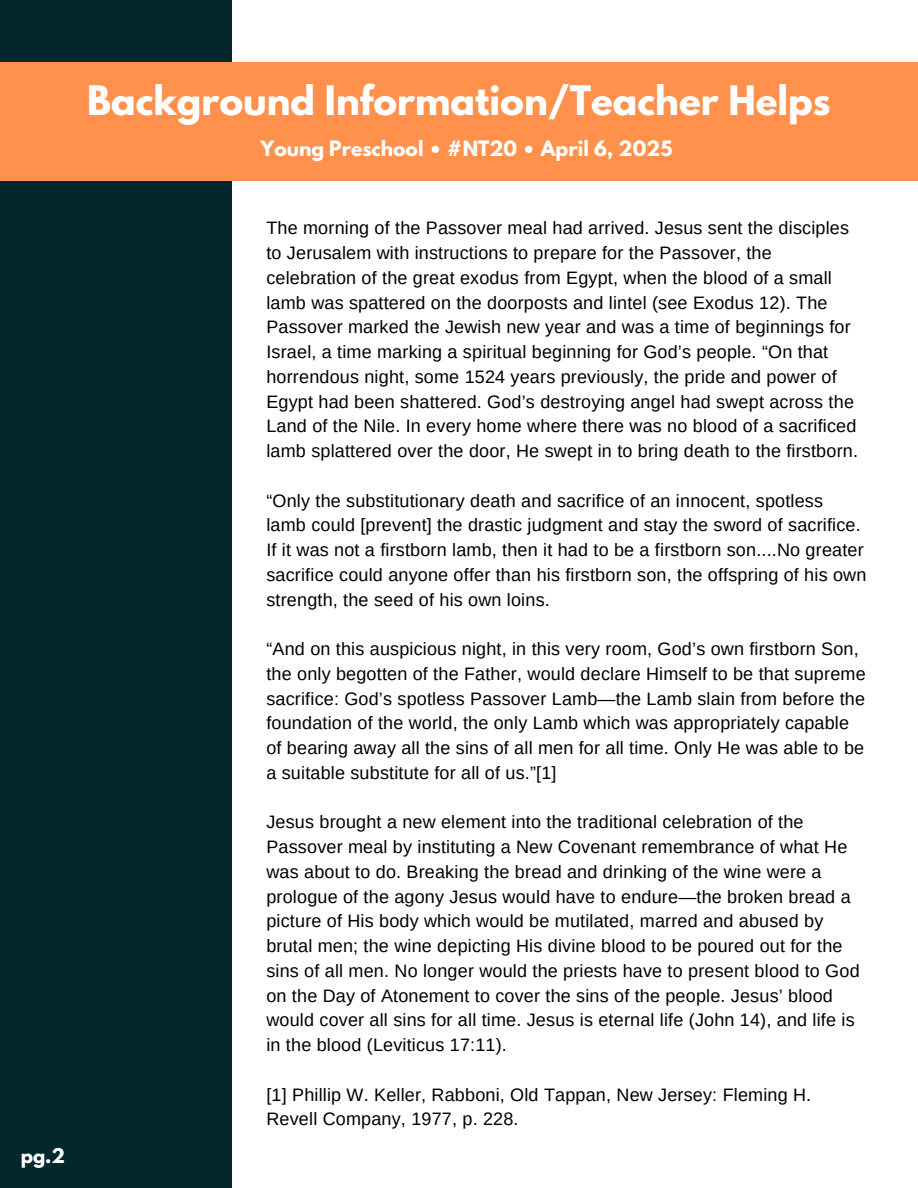
<style>
.page{position:relative;width:918px;height:1188px;background:#fff}
.page>*{position:absolute;margin:0;border:0;box-sizing:border-box;transform-origin:0 0}
.t1{font:700 36px "League Spartan";color:#fff}
.t2{font:700 18.75px "League Spartan";color:#fff}
.t3{font:18px/24.8px "Arimo";letter-spacing:.01em;color:#000}
.t4{font:700 18px "League Spartan";color:#fff}
</style>
<div class="page">
<div style="left:0;top:0;width:232px;height:1188px;background:#03272d"></div>
<div style="left:0;top:62px;width:918px;height:119px;background:#ff914d"></div>
<p class="t4" style="left:21px;top:1146px;width:46px">pg.2</p>
<h2 class="t1" style="left:87px;top:83px;width:745px">Background Information/Teacher Helps</h2>
<h1 class="t2" style="left:261px;top:139px;width:413px">Young Preschool • #NT20 • April 6, 2025</h1>
<h2 class="t3" style="left:266px;top:216px;width:593px">The morning of the Passover meal had arrived. Jesus sent the disciples to Jerusalem with instructions to prepare for the Passover, the celebration of the great exodus from Egypt, when the blood of a small lamb was spattered on the doorposts and lintel (see Exodus 12). The Passover marked the Jewish new year and was a time of beginnings for Israel, a time marking a spiritual beginning for God’s people. “On that horrendous night, some 1524 years previously, the pride and power of Egypt had been shattered. God’s destroying angel had swept across the Land of the Nile. In every home where there was no blood of a sacrificed lamb splattered over the door, He swept in to bring death to the firstborn.</h2>
<p class="t3" style="left:266px;top:488px;width:601px">“Only the substitutionary death and sacrifice of an innocent, spotless lamb could [prevent] the drastic judgment and stay the sword of sacrifice.<br>If it was not a firstborn lamb, then it had to be a firstborn son....No greater sacrifice could anyone offer than his firstborn son, the offspring of his own strength, the seed of his own loins.</p>
<p class="t3" style="left:266px;top:637px;width:601px">“And on this auspicious night, in this very room, God’s own firstborn Son, the only begotten of the Father, would declare Himself to be that supreme sacrifice: God’s spotless Passover Lamb—the Lamb slain from before the foundation of the world, the only Lamb which was appropriately capable of bearing away all the sins of all men for all time. Only He was able to be a suitable substitute for all of us.”[1]</p>
<p class="t3" style="left:266px;top:810px;width:595px">Jesus brought a new element into the traditional celebration of the Passover meal by instituting a New Covenant remembrance of what He was about to do. Breaking the bread and drinking of the wine were a prologue of the agony Jesus would have to endure—the broken bread a picture of His body which would be mutilated, marred and abused by brutal men; the wine depicting His divine blood to be poured out for the sins of all men. No longer would the priests have to present blood to God on the Day of Atonement to cover the sins of the people. Jesus’ blood would cover all sins for all time. Jesus is eternal life (John 14), and life is in the blood (Leviticus 17:11).</p>
<p class="t3" style="left:266px;top:1082px;width:546px">[1] Phillip W. Keller, Rabboni, Old Tappan, New Jersey: Fleming H.<br>Revell Company, 1977, p. 228.</p>
</div>
